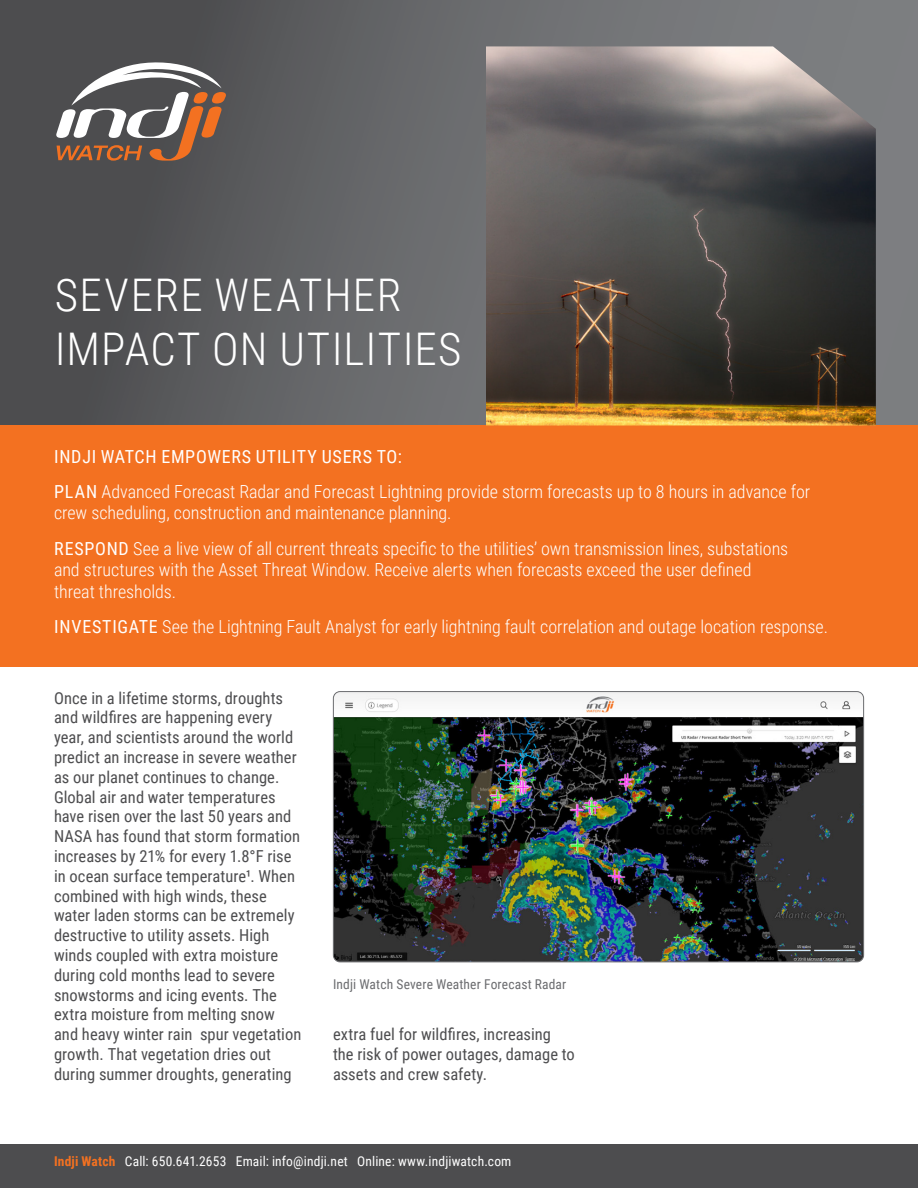
<style>
.page{position:relative;width:918px;height:1188px;background:#fff}
.page>*{position:absolute;margin:0;border:0;box-sizing:border-box;transform-origin:0 0}
.LARGE_HEADLINE__30px{font:300 45px/54px "Roboto Condensed";letter-spacing:.03em;color:#fff}
.Call_out_text___14px{font:300 18px/21.6px "Roboto Condensed";letter-spacing:-.005em;color:#fff}
.Call_out_text___14px-2{font:18px "Roboto Condensed";letter-spacing:.04em;color:#fff}
.Body_copy___11px{font:16.5px/19.8px "Roboto Condensed";color:#4d4d4f}
.Caption_copy__9px{font:13.5px "Roboto Condensed";letter-spacing:.01em;color:#fff}
.Caption_copy__9px-2{font:13.5px "Roboto Condensed";letter-spacing:.01em;color:#6b6c6f}
.s1{font-weight:400}
.s2{font-weight:700;color:#f37121}
</style>
<div class="page">
<img style="left:333px;top:692px;width:531px;height:270px">
<div style="left:333px;top:691px;width:531px;height:271px;border:1px solid #6b6c6f;border-radius:7px"></div>
<div style="left:0;top:0;width:918px;height:467px;background:linear-gradient(to right,#4c4c4e,#848688)"></div>
<svg style="left:56px;top:55px;width:170px;height:106px"></svg>
<div style="left:0;top:426px;width:918px;height:241px;background:#f37121"></div>
<img style="left:486px;top:46px;width:390px;height:380px">
<div style="left:0;top:1145px;width:918px;height:43px;background:#4d4d4f"></div>
<p class="LARGE_HEADLINE__30px" style="left:55px;top:266px;width:408px">SEVERE WEATHER<br>IMPACT ON UTILITIES</p>
<p class="Call_out_text___14px-2" style="left:54px;top:444px;width:349px">INDJI WATCH EMPOWERS UTILITY USERS TO:</p>
<p class="Call_out_text___14px" style="left:54px;top:480px;width:758px"><span class="s1">PLAN</span> Advanced Forecast Radar and Forecast Lightning provide storm forecasts up to 8 hours in advance for crew scheduling, construction and maintenance planning.</p>
<p class="Call_out_text___14px" style="left:54px;top:537px;width:736px"><span class="s1">RESPOND</span> See a live view of all current threats specific to the utilities’ own transmission lines, substations and structures with the Asset Threat Window. Receive alerts when forecasts exceed the user defined threat thresholds.</p>
<p class="Call_out_text___14px" style="left:54px;top:615px;width:775px"><span class="s1">INVESTIGATE</span> See the Lightning Fault Analyst for early lightning fault correlation and outage location response.</p>
<p class="Body_copy___11px" style="left:54px;top:687px;width:249px">Once in a lifetime storms, droughts and wildfires are happening every year, and scientists around the world predict an increase in severe weather as our planet continues to change.<br>Global air and water temperatures have risen over the last 50 years and NASA has found that storm formation increases by 21% for every 1.8°F rise in ocean surface temperature¹. When combined with high winds, these water laden storms can be extremely destructive to utility assets. High winds coupled with extra moisture during cold months lead to severe snowstorms and icing events. The extra moisture from melting snow and heavy winter rain spur vegetation growth. That vegetation dries out during summer droughts, generating</p>
<p class="Caption_copy__9px-2" style="left:333px;top:975px;width:235px">Indji Watch Severe Weather Forecast Radar</p>
<p class="Body_copy___11px" style="left:333px;top:1024px;width:243px">extra fuel for wildfires, increasing the risk of power outages, damage to assets and crew safety.</p>
<p class="Caption_copy__9px" style="left:54px;top:1152px;width:459px"><span class="s2">Indji Watch</span> Call: 650.641.2653 Email: info@indji.net Online: www.indjiwatch.com</p>
</div>
